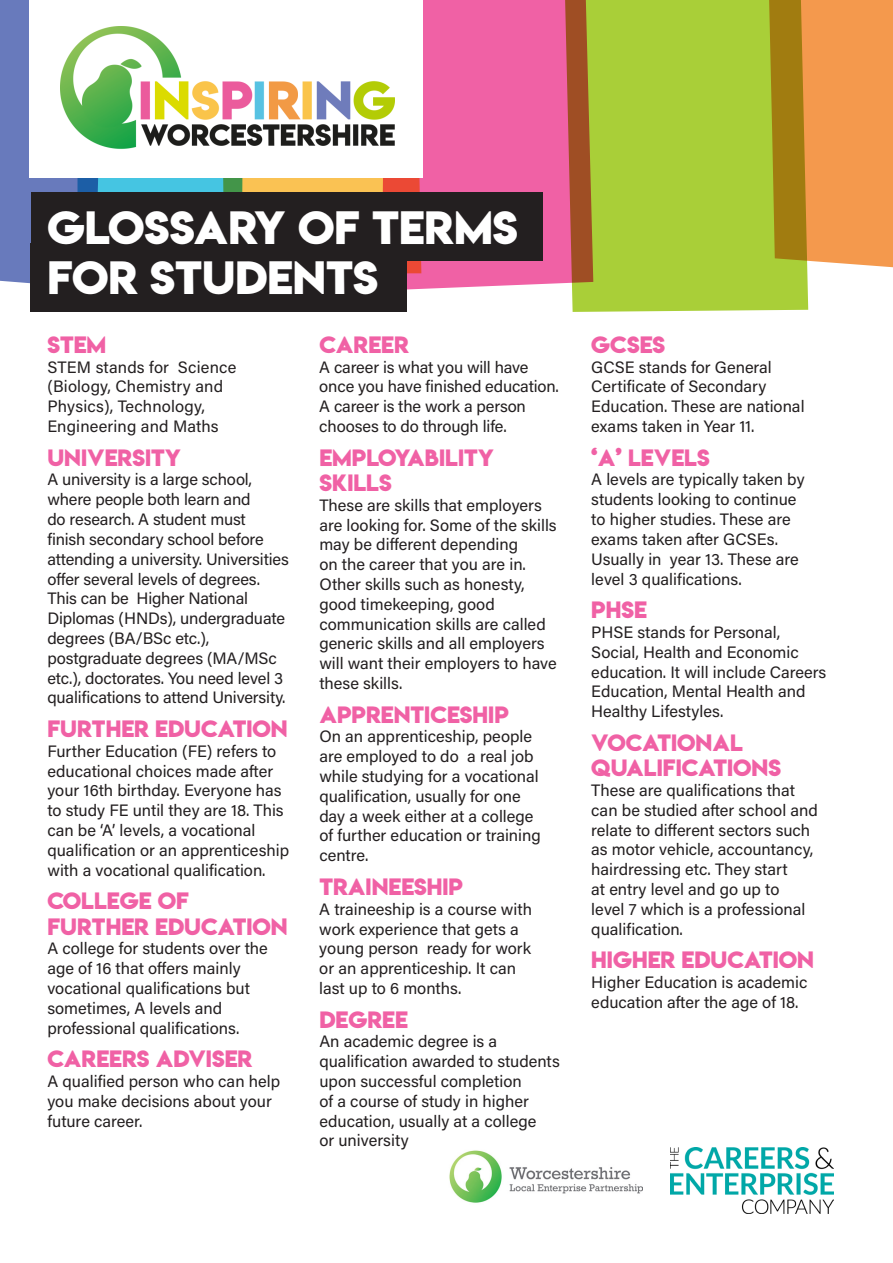
<style>
.page{position:relative;width:893px;height:1263px;background:#fff}
.page>*{position:absolute;margin:0;border:0;box-sizing:border-box;transform-origin:0 0}
.t1{font:41.55px/49.8px "Lemon Milkbold";color:#fff}
.BODY{font:21px/25.2px "Lemon Milkbold";color:#f061a5}
.BODY-2{font:16.5px/19.8px "Acumin Pro";color:#231f20}
</style>
<div class="page">
<div style="left:0;top:0;width:78px;height:288px;background:#687abc"></div>
<svg style="left:78px;top:178px;width:171px;height:134px;background:#3daacb"></svg>
<svg style="left:221px;top:178px;width:161px;height:14px;background:#e1bc53"></svg>
<div style="left:382px;top:0;width:165px;height:290px;background:#f061a5"></div>
<svg style="left:547px;top:0;width:261px;height:312px;background:#b0b943"></svg>
<svg style="left:748px;top:0;width:145px;height:273px;background:#d59e3f"></svg>
<div style="left:31px;top:192px;width:511px;height:69px;background:#231f20"></div>
<div style="left:31px;top:243px;width:376px;height:68px;background:#231f20"></div>
<div style="left:30px;top:0;width:393px;height:178px;background:#fff"></div>
<img style="left:60px;top:27px;width:335px;height:122px">
<img style="left:670px;top:1147px;width:163px;height:66px">
<img style="left:449px;top:1150px;width:193px;height:53px">
<h1 class="t1" style="left:47px;top:203px;width:472px">GLOSSARY OF TERMS<br>FOR STUDENTS</h1>
<h2 class="BODY" style="left:47px;top:332px;width:60px">STEM</h2>
<p class="BODY-2" style="left:47px;top:356px;width:191px">STEM stands for Science (Biology, Chemistry and<br>Physics), Technology,<br>Engineering and Maths</p>
<p class="BODY" style="left:47px;top:445px;width:135px">UNIVERSITY</p>
<p class="BODY-2" style="left:47px;top:469px;width:243px">A university is a large school, where people both learn and<br>do research. A student must<br>finish secondary school before attending a university. Universities offer several levels of degrees.<br>This can be Higher National<br>Diplomas (HNDs), undergraduate degrees (BA/BSc etc.), postgraduate degrees (MA/MSc etc.), doctorates. You need level 3 qualifications to attend University.</p>
<p class="BODY" style="left:47px;top:716px;width:242px">FURTHER EDUCATION</p>
<p class="BODY-2" style="left:47px;top:740px;width:243px">Further Education (FE) refers to educational choices made after your 16th birthday. Everyone has to study FE until they are 18. This can be ‘A’ levels, a vocational qualification or an apprenticeship with a vocational qualification.</p>
<p class="BODY" style="left:47px;top:888px;width:242px">COLLEGE OF<br>FURTHER EDUCATION</p>
<p class="BODY-2" style="left:47px;top:938px;width:222px">A college for students over the age of 16 that offers mainly vocational qualifications but sometimes, A levels and professional qualifications.</p>
<p class="BODY" style="left:47px;top:1046px;width:207px">CAREERS ADVISER</p>
<p class="BODY-2" style="left:47px;top:1071px;width:234px">A qualified person who can help you make decisions about your future career.</p>
<p class="BODY" style="left:319px;top:332px;width:91px">CAREER</p>
<p class="BODY-2" style="left:319px;top:356px;width:241px">A career is what you will have once you have finished education.<br>A career is the work a person chooses to do through life.</p>
<p class="BODY" style="left:319px;top:445px;width:176px">EMPLOYABILITY<br>SKILLS</p>
<p class="BODY-2" style="left:319px;top:494px;width:239px">These are skills that employers are looking for. Some of the skills may be different depending<br>on the career that you are in.<br>Other skills such as honesty, good timekeeping, good communication skills are called generic skills and all employers will want their employers to have these skills.</p>
<p class="BODY" style="left:319px;top:702px;width:191px">APPRENTICESHIP</p>
<p class="BODY-2" style="left:319px;top:726px;width:223px">On an apprenticeship, people are employed to do a real job while studying for a vocational qualification, usually for one day a week either at a college of further education or training centre.</p>
<p class="BODY" style="left:319px;top:874px;width:145px">TRAINEESHIP</p>
<p class="BODY-2" style="left:319px;top:898px;width:214px">A traineeship is a course with work experience that gets a young person ready for work or an apprenticeship. It can last up to 6 months.</p>
<p class="BODY" style="left:319px;top:1007px;width:90px">DEGREE</p>
<p class="BODY-2" style="left:319px;top:1031px;width:242px">An academic degree is a qualification awarded to students upon successful completion<br>of a course of study in higher education, usually at a college<br>or university</p>
<p class="BODY" style="left:591px;top:332px;width:75px">GCSES</p>
<p class="BODY-2" style="left:591px;top:356px;width:215px">GCSE stands for General<br>Certificate of Secondary<br>Education. These are national exams taken in Year 11.</p>
<p class="BODY" style="left:591px;top:445px;width:120px">‘A’ LEVELS</p>
<p class="BODY-2" style="left:591px;top:469px;width:215px">A levels are typically taken by students looking to continue to higher studies. These are exams taken after GCSEs.<br>Usually in year 13. These are level 3 qualifications.</p>
<p class="BODY" style="left:591px;top:597px;width:57px">PHSE</p>
<p class="BODY-2" style="left:591px;top:622px;width:237px">PHSE stands for Personal,<br>Social, Health and Economic education. It will include Careers<br>Education, Mental Health and<br>Healthy Lifestyles.</p>
<p class="BODY" style="left:591px;top:730px;width:191px">VOCATIONAL<br>QUALIFICATIONS</p>
<p class="BODY-2" style="left:591px;top:780px;width:228px">These are qualifications that can be studied after school and relate to different sectors such as motor vehicle, accountancy, hairdressing etc. They start<br>at entry level and go up to<br>level 7 which is a professional qualification.</p>
<p class="BODY" style="left:591px;top:947px;width:224px">HIGHER EDUCATION</p>
<p class="BODY-2" style="left:591px;top:972px;width:218px">Higher Education is academic education after the age of 18.</p>
</div>
